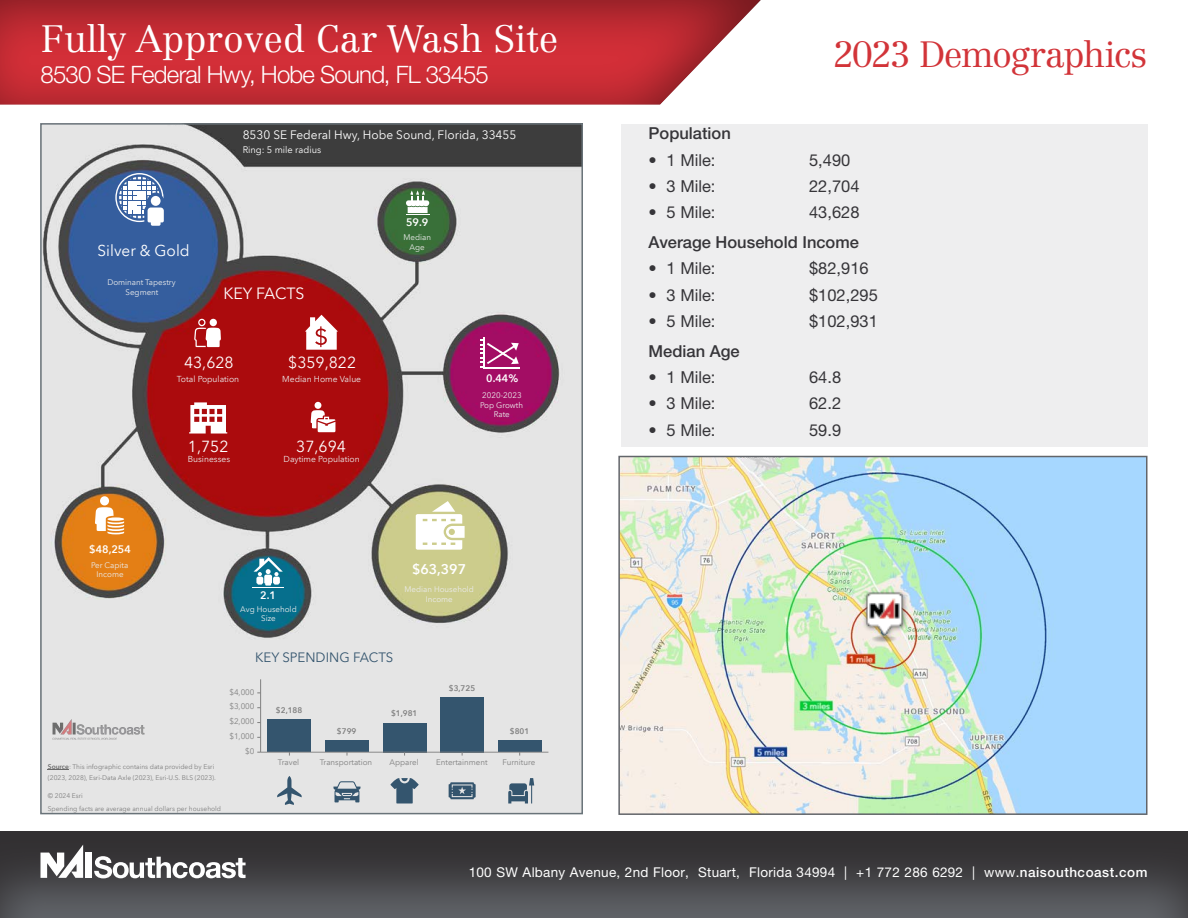
<style>
.page{position:relative;width:1188px;height:918px;background:#fff}
.page>*{position:absolute;margin:0;border:0;box-sizing:border-box;transform-origin:0 0}
.t1{font:300 37.5px "Centennial LT Std";color:#fff}
.t2{font:300 36px "Centennial LT Std";letter-spacing:-.045em;color:#d23439}
.t3{font:300 24px "Helvetica Neue LT Std";letter-spacing:-.035em;color:#fff}
.t4{font:16.5px "Helvetica Neue LT Std";color:#363539}
.t5{font:500 16.5px "Helvetica Neue LT Std";color:#363539}
.t6{font:16.2px "Avenir Next LT Pro";letter-spacing:-.005em;color:#fff}
.t7{font:16.05px "Avenir Next LT Pro";color:#fff}
.t8{font:15.75px "Avenir Next LT Pro";color:#fff}
.t9{font:600 14.1px "Avenir Next LT Pro";color:#fff}
.t10{font:13.5px "Helvetica Neue LT Std";letter-spacing:.02em;color:#fff}
.t11{font:13.5px "Avenir Next LT Pro";color:#34556e}
.t12{font:12.15px "Avenir Next LT Pro";color:#fff}
.t13{font:600 10.8px "Avenir Next LT Pro";color:#fff}
.t14{font:9.45px "Avenir Next LT Pro";color:#fff}
.t15{font:8.7px "Avenir Next LT Pro";color:#ebebeb}
.t16{font:8.1px/9.8px "Avenir Next LT Pro";color:#ebebeb;text-align:center}
.t17{font:8.1px "Avenir Next LT Pro";color:#808080}
.t18{font:600 8.1px "Avenir Next LT Pro";color:#808080}
.t19{font:6.75px/10.8px "Avenir Next LT Pro";color:#808080}
.s1{font-weight:600;color:#696969}
.s2{font-weight:500}
</style>
<div class="page">
<div style="left:0;top:830px;width:1188px;height:88px;background:#231f20;opacity:.75"></div>
<div style="left:0;top:0;width:762px;height:106px;background:#231f20;opacity:.51"></div>
<div style="left:85px;top:853px;width:7px;height:25px;background:#fff"></div>
<svg style="left:40px;top:845px;width:43px;height:33px"></svg>
<svg style="left:94px;top:856px;width:152px;height:22px"></svg>
<img style="left:621px;top:459px;width:524px;height:353px">
<div style="left:618px;top:456px;width:530px;height:359px;border:2px solid #62656a"></div>
<div style="left:621px;top:125px;width:527px;height:322px;background:#eeeeef"></div>
<img style="left:43px;top:126px;width:537px;height:685px">
<svg style="left:115px;top:173px;width:49px;height:53px"></svg>
<svg style="left:194px;top:319px;width:27px;height:28px"></svg>
<div style="left:210px;top:319px;width:7px;height:7px;background:#fff;border-radius:50%"></div>
<svg style="left:305px;top:315px;width:33px;height:35px"></svg>
<svg style="left:189px;top:402px;width:38px;height:32px"></svg>
<div style="left:315px;top:402px;width:6px;height:7px;background:#fff;border-radius:50%"></div>
<svg style="left:311px;top:410px;width:24px;height:22px"></svg>
<svg style="left:406px;top:191px;width:23px;height:24px"></svg>
<hr style="left:483px;top:368px;width:36px;height:1px;background:#fff">
<svg style="left:480px;top:339px;width:39px;height:29px"></svg>
<hr style="left:483px;top:338px;width:2px;height:31px;background:#fff">
<svg style="left:416px;top:501px;width:49px;height:49px"></svg>
<hr style="left:253px;top:587px;width:31px;height:1px;background:#fff">
<svg style="left:254px;top:557px;width:29px;height:29px"></svg>
<div style="left:100px;top:496px;width:9px;height:9px;background:#fff;border-radius:50%"></div>
<svg style="left:95px;top:507px;width:29px;height:27px"></svg>
<svg style="left:107px;top:517px;width:17px;height:4px"></svg>
<div style="left:268px;top:720px;width:43px;height:32px;background:#34556e"></div>
<div style="left:325px;top:740px;width:44px;height:12px;background:#34556e"></div>
<div style="left:383px;top:723px;width:43px;height:29px;background:#34556e"></div>
<div style="left:441px;top:697px;width:43px;height:55px;background:#34556e"></div>
<div style="left:498px;top:740px;width:43px;height:12px;background:#34556e"></div>
<hr style="left:261px;top:752px;width:287px;height:1px;background:#808080">
<hr style="left:260px;top:679px;width:1px;height:73px;background:#808080">
<svg style="left:277px;top:776px;width:25px;height:29px"></svg>
<svg style="left:333px;top:781px;width:27px;height:21px"></svg>
<svg style="left:390px;top:778px;width:29px;height:26px"></svg>
<svg style="left:449px;top:782px;width:27px;height:17px"></svg>
<svg style="left:508px;top:778px;width:26px;height:26px"></svg>
<img style="left:48px;top:715px;width:134px;height:27px">
<svg style="left:48px;top:769px;width:21px;height:1px"></svg>
<img style="left:851px;top:590px;width:66px;height:59px">
<p class="t1" style="left:40px;top:16px;width:519px">Fully Approved Car Wash Site</p>
<p class="t3" style="left:40px;top:60px;width:450px">8530 SE Federal Hwy, Hobe Sound, FL 33455</p>
<h3 class="t12" style="left:243px;top:127px;width:275px">8530 SE Federal Hwy, Hobe Sound, Florida, 33455</h3>
<h3 class="t14" style="left:243px;top:144px;width:80px">Ring: 5 mile radius</h3>
<h3 class="t8" style="left:98px;top:241px;width:94px">Silver &amp; Gold</h3>
<p class="t16" style="left:107px;top:277px;width:70px">Dominant Tapestry<br>Segment</p>
<h3 class="t6" style="left:223px;top:284px;width:83px">KEY FACTS</h3>
<h3 class="t7" style="left:184px;top:353px;width:51px">43,628</h3>
<p class="t15" style="left:177px;top:374px;width:64px">Total Population</p>
<h3 class="t7" style="left:188px;top:437px;width:42px">1,752</h3>
<p class="t15" style="left:188px;top:454px;width:44px">Businesses</p>
<h3 class="t7" style="left:288px;top:353px;width:69px">$359,822</h3>
<p class="t15" style="left:282px;top:374px;width:80px">Median Home Value</p>
<h3 class="t7" style="left:296px;top:437px;width:51px">37,694</h3>
<p class="t15" style="left:284px;top:454px;width:78px">Daytime Population</p>
<h3 class="t13" style="left:406px;top:216px;width:24px">59.9</h3>
<p class="t16" style="left:403px;top:232px;width:29px">Median<br>Age</p>
<h3 class="t13" style="left:486px;top:372px;width:34px">0.44%</h3>
<p class="t16" style="left:480px;top:390px;width:44px">2020-2023<br>Pop Growth<br>Rate</p>
<h3 class="t13" style="left:89px;top:542px;width:43px">$48,254</h3>
<p class="t16" style="left:91px;top:560px;width:39px">Per Capita<br>Income</p>
<h3 class="t9" style="left:412px;top:560px;width:56px">$63,397</h3>
<p class="t16" style="left:404px;top:584px;width:71px">Median Household</p>
<h3 class="t13" style="left:260px;top:589px;width:17px">2.1</h3>
<p class="t16" style="left:426px;top:594px;width:29px">Income</p>
<p class="t16" style="left:240px;top:604px;width:58px">Avg Household<br>Size</p>
<p class="t19" style="left:48px;top:761px;width:170px"><span class="s1">Source</span>: This infographic contains data provided by Esri (2023, 2028), Esri-Data Axle (2023), Esri-U.S. BLS (2023).</p>
<p class="t19" style="left:48px;top:789px;width:175px;line-height:12.9px">© 2024 Esri<br>Spending facts are average annual dollars per household</p>
<h3 class="t11" style="left:255px;top:649px;width:140px">KEY SPENDING FACTS</h3>
<p class="t17" style="left:229px;top:687px;width:27px">$4,000</p>
<p class="t18" style="left:449px;top:683px;width:28px">$3,725</p>
<p class="t17" style="left:229px;top:702px;width:27px">$3,000</p>
<p class="t17" style="left:229px;top:717px;width:27px">$2,000</p>
<p class="t17" style="left:229px;top:731px;width:27px">$1,000</p>
<p class="t17" style="left:245px;top:746px;width:11px">$0</p>
<p class="t18" style="left:276px;top:705px;width:28px">$2,188</p>
<p class="t18" style="left:391px;top:709px;width:28px">$1,981</p>
<p class="t18" style="left:337px;top:726px;width:21px">$799</p>
<p class="t18" style="left:510px;top:726px;width:21px">$801</p>
<p class="t17" style="left:278px;top:757px;width:23px">Travel</p>
<p class="t17" style="left:320px;top:757px;width:54px">Transportation</p>
<p class="t17" style="left:390px;top:757px;width:31px">Apparel</p>
<p class="t17" style="left:436px;top:757px;width:53px">Entertainment</p>
<p class="t17" style="left:503px;top:757px;width:34px">Furniture</p>
<p class="t2" style="left:833px;top:33px;width:316px">2023 Demographics</p>
<p class="t5" style="left:649px;top:124px;width:84px">Population</p>
<p class="t4" style="left:649px;top:150px;width:68px">• 1 Mile:</p>
<p class="t4" style="left:809px;top:150px;width:43px">5,490</p>
<p class="t4" style="left:649px;top:176px;width:68px">• 3 Mile:</p>
<p class="t4" style="left:809px;top:176px;width:52px">22,704</p>
<p class="t4" style="left:649px;top:203px;width:68px">• 5 Mile:</p>
<p class="t4" style="left:809px;top:203px;width:52px">43,628</p>
<p class="t5" style="left:649px;top:233px;width:212px">Average Household Income</p>
<p class="t4" style="left:649px;top:259px;width:68px">• 1 Mile:</p>
<p class="t4" style="left:809px;top:259px;width:61px">$82,916</p>
<p class="t4" style="left:649px;top:285px;width:68px">• 3 Mile:</p>
<p class="t4" style="left:809px;top:285px;width:70px">$102,295</p>
<p class="t4" style="left:649px;top:311px;width:68px">• 5 Mile:</p>
<p class="t4" style="left:809px;top:311px;width:70px">$102,931</p>
<p class="t5" style="left:649px;top:341px;width:93px">Median Age</p>
<p class="t4" style="left:649px;top:368px;width:68px">• 1 Mile:</p>
<p class="t4" style="left:809px;top:368px;width:34px">64.8</p>
<p class="t4" style="left:649px;top:394px;width:68px">• 3 Mile:</p>
<p class="t4" style="left:809px;top:394px;width:34px">62.2</p>
<p class="t4" style="left:649px;top:420px;width:68px">• 5 Mile:</p>
<p class="t4" style="left:809px;top:420px;width:34px">59.9</p>
<p class="t10" style="left:469px;top:865px;width:680px">100 SW Albany Avenue, 2nd Floor, Stuart, Florida 34994 | +1 772 286 6292 | www.<span class="s2">naisouthcoast.com</span></p>
</div>
